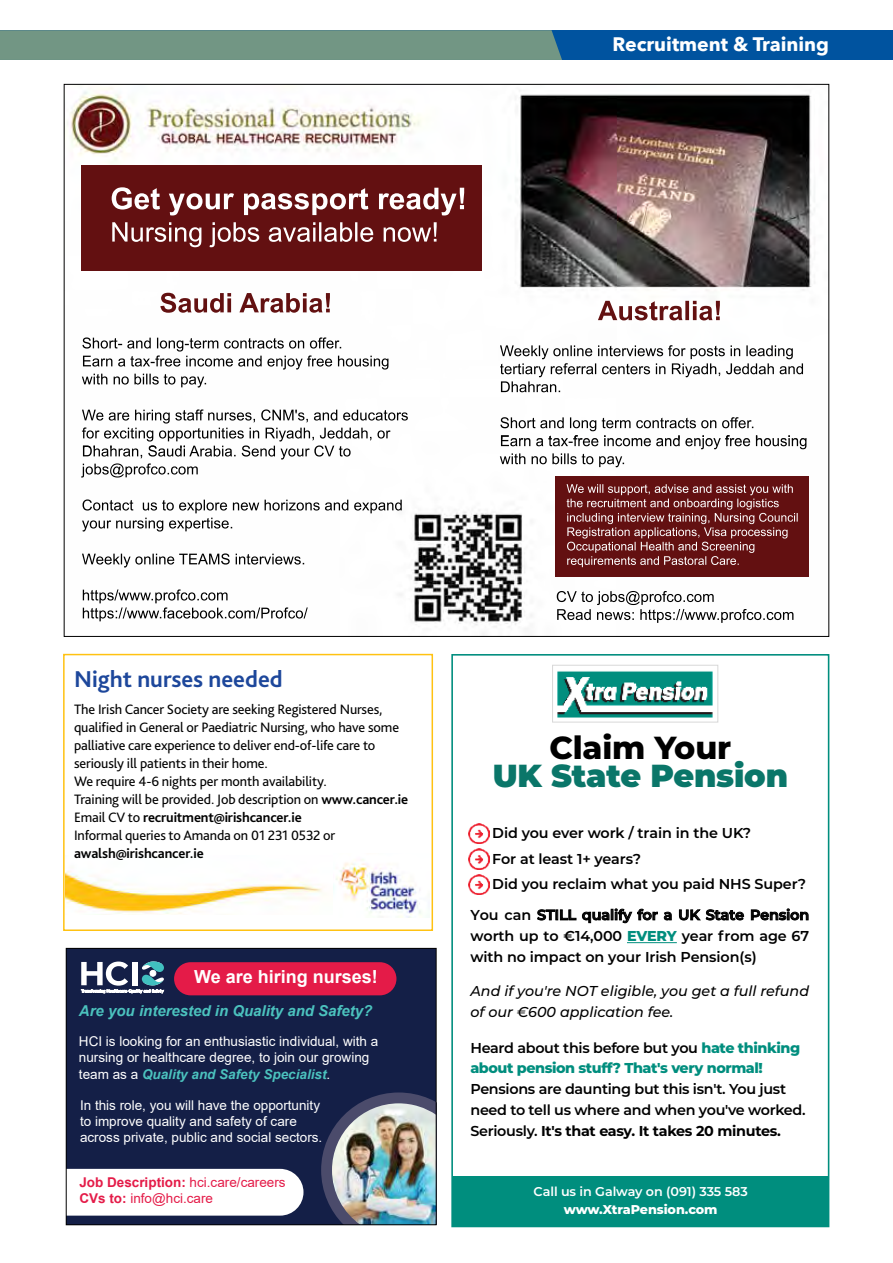
<style>
.page{position:relative;width:893px;height:1263px;background:#fff}
.page>*{position:absolute;margin:0;border:0;box-sizing:border-box;transform-origin:0 0}
.t1{font:900 31.8px "Montserrat";letter-spacing:-.005em;color:#0a7669}
.t2{font:800 31.8px "Montserrat";letter-spacing:-.005em;color:#000}
.t3{font:700 24px "Bliss Pro";color:#1d479b}
.t4{font:700 19.5px "Avenir Next";color:#fff}
.t5{font:700 18px "Arial";color:#fff}
.t6{font:italic 700 15px "Arial";color:#4bc2be}
.t7{font:600 14.4px/25.5px "Montserrat";letter-spacing:-.005em;color:#000}
.t8{font:800 14.4px/20.7px "Montserrat";letter-spacing:-.03em;color:#008e7e}
.t9{font:italic 500 14.4px/20.7px "Montserrat";color:#000}
.t10{font:14.25px/18px "Bliss Pro";letter-spacing:-.01em;color:#000}
.t11{font:700 14.25px "Bliss Pro";letter-spacing:-.01em;color:#000}
.t12{font:13.5px/16.2px "Arial";color:#fff}
.t13{font:13.5px/16.2px "Arial";color:#e41b48}
.t14{font:600 12.75px "Montserrat";letter-spacing:-.005em;color:#fff}
.t15{font:800 12.75px "Montserrat";letter-spacing:-.005em;color:#fff}
.s1{font-weight:700}
.s2{font-weight:700;font-style:italic;color:#4bc2be}
.s3{font-weight:800;color:#008e7e}
.s4{font-weight:600;color:#000}
</style>
<div class="page">
<div style="left:0;top:30px;width:893px;height:30px;background:#00539f"></div>
<div style="left:0;top:30px;width:562px;height:30px;background:#729684"></div>
<img style="left:67px;top:88px;width:748px;height:547px">
<img style="left:556px;top:476px;width:253px;height:100px">
<img style="left:82px;top:165px;width:399px;height:106px">
<div style="left:63px;top:654px;width:370px;height:277px;border:2px solid #ffc212"></div>
<img style="left:65px;top:856px;width:269px;height:58px">
<img style="left:336px;top:859px;width:85px;height:59px">
<div style="left:68px;top:950px;width:367px;height:273px;background:#141f47"></div>
<svg style="left:81px;top:961px;width:83px;height:32px"></svg>
<div style="left:174px;top:962px;width:222px;height:33px;background:#e41b48;border-radius:17px"></div>
<svg style="left:68px;top:1169px;width:235px;height:46px"></svg>
<svg style="left:321px;top:1092px;width:114px;height:131px;background:#2c3256"></svg>
<img style="left:332px;top:1103px;width:103px;height:120px">
<div style="left:66px;top:948px;width:371px;height:277px;border:1px solid #000"></div>
<div style="left:452px;top:1176px;width:377px;height:50px;background:#008e7e"></div>
<img style="left:557px;top:671px;width:156px;height:47px">
<div style="left:552px;top:665px;width:166px;height:57px;border:1px solid #d8d8d8"></div>
<div style="left:451px;top:654px;width:378px;height:573px;border:2px solid #008e7e"></div>
<img style="left:469px;top:823px;width:20px;height:21px">
<img style="left:469px;top:849px;width:20px;height:20px">
<img style="left:469px;top:874px;width:20px;height:21px">
<hr style="left:627px;top:942px;width:50px;height:1px;background:#008e7e">
<h3 class="t4" style="left:612px;top:27px;width:218px">Recruitment &amp; Training</h3>
<h2 class="t3" style="left:74px;top:664px;width:210px">Night nurses needed</h2>
<p class="t10" style="left:74px;top:699px;width:336px">The Irish Cancer Society are seeking Registered Nurses, qualified in General or Paediatric Nursing, who have some palliative care experience to deliver end-of-life care to seriously ill patients in their home.<br>We require 4-6 nights per month availability.<br>Training will be provided. Job description on <span class="s1">www.cancer.ie </span>Email CV to <span class="s1">recruitment@irishcancer.ie<br></span>Informal queries to Amanda on 01 231 0532 or</p>
<p class="t11" style="left:74px;top:844px;width:131px">awalsh@irishcancer.ie</p>
<p class="t5" style="left:194px;top:964px;width:185px">We are hiring nurses!</p>
<p class="t6" style="left:79px;top:1000px;width:295px">Are you interested in Quality and Safety?</p>
<p class="t12" style="left:79px;top:1033px;width:301px">HCI is looking for an enthusiastic individual, with a nursing or healthcare degree, to join our growing team as a <span class="s2">Quality and Safety Specialist</span>.</p>
<p class="t12" style="left:80px;top:1097px;width:244px">In this role, you will have the opportunity to improve quality and safety of care across private, public and social sectors.</p>
<p class="t13" style="left:79px;top:1173px;width:208px"><span class="s1">Job Description:</span> hci.care/careers<br><span class="s1">CVs to:</span> info@hci.care</p>
<h1 class="t2" style="left:549px;top:725px;width:183px">Claim Your</h1>
<h1 class="t1" style="left:493px;top:751px;width:297px">UK State Pension</h1>
<p class="t7" style="left:492px;top:820px;width:315px">Did you ever work / train in the UK?<br>For at least 1+ years?<br>Did you reclaim what you paid NHS Super?</p>
<p class="t7" style="left:470px;top:904px;width:340px;line-height:21px;text-align:justify">You can STILL qualify for a UK State Pension worth up to €14,000 <span class="s3">EVERY</span> year from age 67 with no impact on your Irish Pension(s)</p>
<p class="t9" style="left:470px;top:980px;width:340px">And if you're NOT eligible, you get a full refund of our €600 application fee.</p>
<p class="t8" style="left:470px;top:1036px;width:331px"><span class="s4">Heard about this before but you</span> hate thinking about pension stuff? That's very normal!</p>
<p class="t7" style="left:470px;top:1078px;width:337px;line-height:20.7px">Pensions are daunting but this isn't. You just need to tell us where and when you've worked.<br>Seriously. <span class="s1">It's that easy. It takes 20 minutes.</span></p>
<p class="t14" style="left:534px;top:1183px;width:216px">Call us in Galway on (091) 335 583</p>
<p class="t15" style="left:564px;top:1200px;width:155px">www.XtraPension.com</p>
</div>
